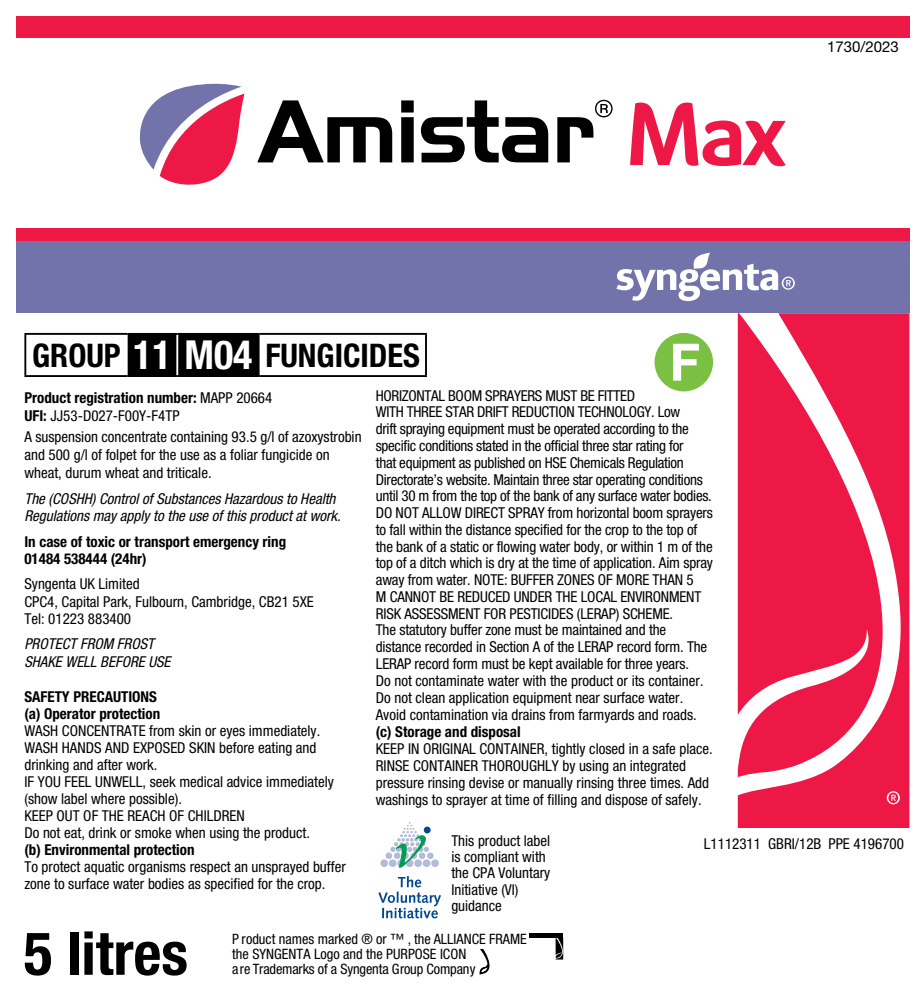
<style>
.page{position:relative;width:922px;height:993px;background:#fff}
.page>*{position:absolute;margin:0;border:0;box-sizing:border-box;transform-origin:0 0}
.t1{font:700 condensed 60px "Helvetica Neue LT Std";color:#000}
.t2{font:700 condensed 32.5px "Helvetica Neue LT Std";color:#000}
.t3{font:condensed 15px/16.8px "Helvetica Neue LT Std";color:#000}
.t4{font:700 condensed 15px/18px "Helvetica Neue LT Std";color:#000}
.t5{font:italic condensed 15px/17.5px "Helvetica Neue LT Std";color:#000}
.t6{font:15px "Helvetica Neue LT Std";color:#000}
.t7{font:condensed 14.25px/15.2px "Helvetica Neue LT Std";color:#000}
.s1{font-size:40px;color:#fff}
.s2{font-weight:400}
</style>
<div class="page">
<div style="left:16px;top:228px;width:893px;height:85px;background:#7273ab"></div>
<div style="left:16px;top:17px;width:893px;height:21px;background:#ed1846"></div>
<div style="left:16px;top:228px;width:893px;height:12px;background:#ed1846"></div>
<svg style="left:737px;top:313px;width:172px;height:514px;fill:#ed1846"></svg>
<svg style="left:616px;top:252px;width:178px;height:49px"></svg>
<svg style="left:886px;top:791px;width:13px;height:13px"></svg>
<hr style="left:529px;top:933px;width:34px;height:4px;background:#000">
<svg style="left:555px;top:937px;width:8px;height:22px"></svg>
<svg style="left:479px;top:949px;width:11px;height:26px"></svg>
<div style="left:128px;top:335px;width:131px;height:40px;background:#000"></div>
<hr style="left:24px;top:333px;width:104px;height:2px;background:#000">
<hr style="left:24px;top:335px;width:2px;height:40px;background:#000">
<hr style="left:128px;top:333px;width:49px;height:2px;background:#000">
<hr style="left:177px;top:333px;width:82px;height:2px;background:#000">
<hr style="left:259px;top:333px;width:168px;height:2px;background:#000">
<hr style="left:425px;top:335px;width:2px;height:40px;background:#000">
<hr style="left:24px;top:375px;width:104px;height:2px;background:#000">
<hr style="left:128px;top:375px;width:49px;height:2px;background:#000">
<hr style="left:177px;top:375px;width:82px;height:2px;background:#000">
<hr style="left:259px;top:375px;width:168px;height:2px;background:#000">
<hr style="left:176px;top:335px;width:2px;height:40px;background:#fff">
<svg style="left:378px;top:876px;width:63px;height:42px"></svg>
<svg style="left:380px;top:822px;width:59px;height:45px"></svg>
<svg style="left:423px;top:826px;width:7px;height:7px"></svg>
<div style="left:654px;top:333px;width:58px;height:58px;background:#7ac143;border-radius:50%"></div>
<svg style="left:673px;top:343px;width:25px;height:37px"></svg>
<svg style="left:257px;top:100px;width:135px;height:62px"></svg>
<svg style="left:401px;top:100px;width:12px;height:62px"></svg>
<svg style="left:421px;top:100px;width:127px;height:62px"></svg>
<svg style="left:557px;top:100px;width:55px;height:62px"></svg>
<svg style="left:139px;top:84px;width:105px;height:101px"></svg>
<svg style="left:630px;top:102px;width:155px;height:64px"></svg>
<p class="t6" style="left:827px;top:37px;width:73px">1730/2023</p>
<h2 class="t2" style="left:32px;top:335px;width:389px">GROUP <span class="s1">11 M04</span> FUNGICIDES</h2>
<p class="t4" style="left:24px;top:388px;width:249px">Product registration number: <span class="s2">MAPP 20664<br></span>UFI: <span class="s2">JJ53-D027-F00Y-F4TP</span></p>
<p class="t3" style="left:24px;top:427px;width:338px;line-height:18px">A suspension concentrate containing 93.5 g/l of azoxystrobin and 500 g/l of folpet for the use as a foliar fungicide on wheat, durum wheat and triticale.</p>
<p class="t5" style="left:24px;top:489px;width:318px">The (COSHH) Control of Substances Hazardous to Health<br>Regulations may apply to the use of this product at work.</p>
<p class="t4" style="left:24px;top:532px;width:263px">In case of toxic or transport emergency ring<br>01484 538444 (24hr)</p>
<p class="t3" style="left:24px;top:575px;width:291px;line-height:17.5px">Syngenta UK Limited<br>CPC4, Capital Park, Fulbourn, Cambridge, CB21 5XE<br>Tel: 01223 883400</p>
<p class="t5" style="left:24px;top:635px;width:148px">PROTECT FROM FROST<br>SHAKE WELL BEFORE USE</p>
<p class="t4" style="left:24px;top:688px;width:137px;line-height:17px">SAFETY PRECAUTIONS (a) Operator protection</p>
<p class="t3" style="left:24px;top:722px;width:311px">WASH CONCENTRATE from skin or eyes immediately.<br>WASH HANDS AND EXPOSED SKIN before eating and drinking and after work.<br>IF YOU FEEL UNWELL, seek medical advice immediately (show label where possible).<br>KEEP OUT OF THE REACH OF CHILDREN<br>Do not eat, drink or smoke when using the product.</p>
<p class="t4" style="left:24px;top:840px;width:172px">(b) Environmental protection</p>
<p class="t3" style="left:24px;top:858px;width:323px">To protect aquatic organisms respect an unsprayed buffer zone to surface water bodies as specified for the crop.</p>
<p class="t3" style="left:376px;top:387px;width:338px">HORIZONTAL BOOM SPRAYERS MUST BE FITTED<br>WITH THREE STAR DRIFT REDUCTION TECHNOLOGY. Low<br>drift spraying equipment must be operated according to the specific conditions stated in the official three star rating for<br>that equipment as published on HSE Chemicals Regulation Directorate’s website. Maintain three star operating conditions until 30 m from the top of the bank of any surface water bodies.<br>DO NOT ALLOW DIRECT SPRAY from horizontal boom sprayers to fall within the distance specified for the crop to the top of the bank of a static or flowing water body, or within 1 m of the top of a ditch which is dry at the time of application. Aim spray away from water. NOTE: BUFFER ZONES OF MORE THAN 5<br>M CANNOT BE REDUCED UNDER THE LOCAL ENVIRONMENT RISK ASSESSMENT FOR PESTICIDES (LERAP) SCHEME.<br>The statutory buffer zone must be maintained and the distance recorded in Section A of the LERAP record form. The LERAP record form must be kept available for three years.<br>Do not contaminate water with the product or its container.<br>Do not clean application equipment near surface water.<br>Avoid contamination via drains from farmyards and roads.</p>
<p class="t4" style="left:376px;top:721px;width:146px">(c) Storage and disposal</p>
<p class="t3" style="left:376px;top:739px;width:338px">KEEP IN ORIGINAL CONTAINER, tightly closed in a safe place.<br>RINSE CONTAINER THOROUGHLY by using an integrated pressure rinsing devise or manually rinsing three times. Add washings to sprayer at time of filling and dispose of safely.</p>
<p class="t3" style="left:451px;top:832px;width:100px">This product label is compliant with the CPA Voluntary<br>Initiative (VI) guidance</p>
<p class="t3" style="left:703px;top:834px;width:201px">L1112311 GBRI/12B PPE 4196700</p>
<h1 class="t1" style="left:24px;top:916px;width:166px">5 litres</h1>
<p class="t7" style="left:232px;top:930px;width:296px">P roduct names marked ® or ™ , the ALLIANCE FRAME the SYNGENTA Logo and the PURPOSE ICON<br>are Trademarks of a Syngenta Group Company</p>
</div>
